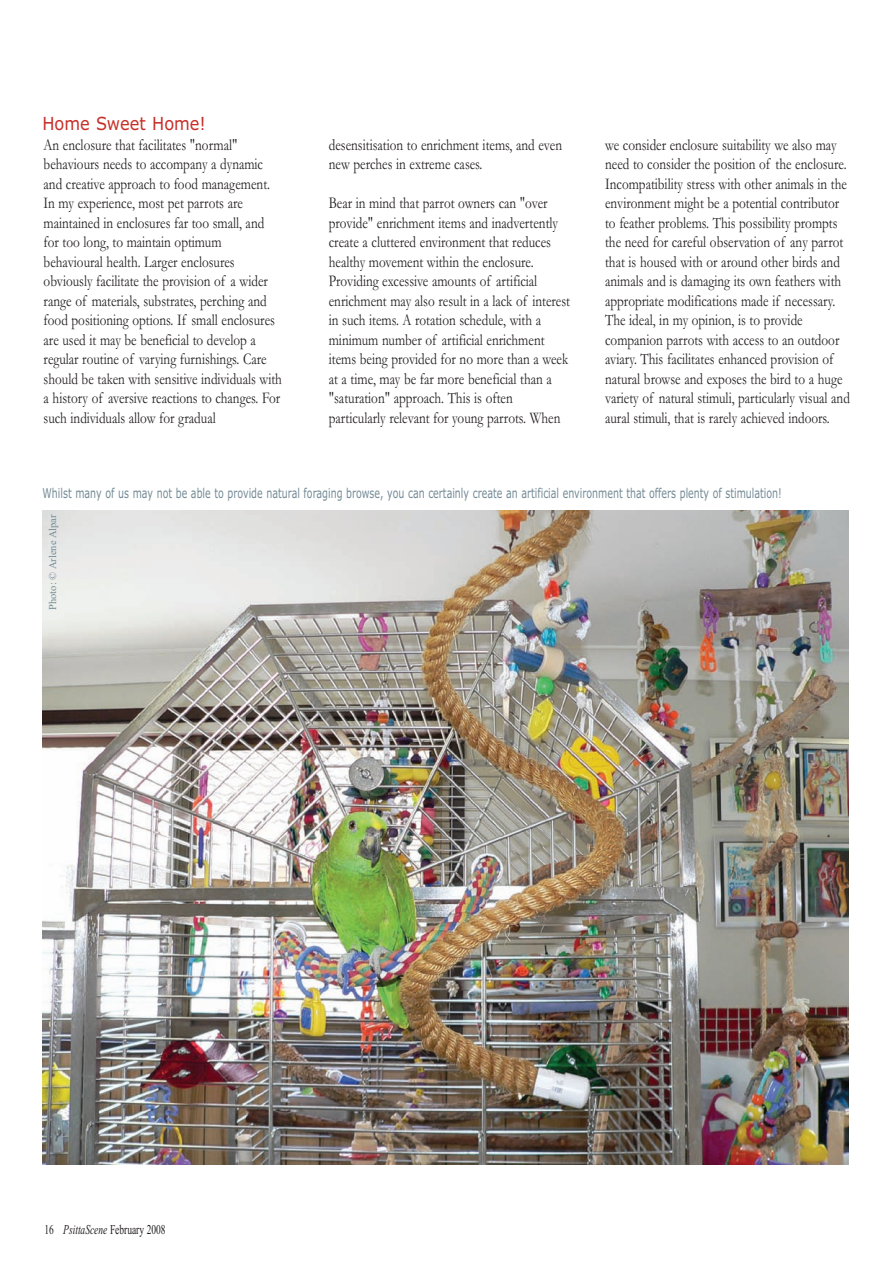
<style>
.page{position:relative;width:893px;height:1263px;background:#fff}
.page>*{position:absolute;margin:0;border:0;box-sizing:border-box;transform-origin:0 0}
.t1{font:18px "Verdana";color:#c62f28;scale:.9 1}
.t2{font:16.5px/19.5px "Garamond";color:#231f20;scale:.8 1}
.t3{font:13.5px "Verdana";color:#738a95;scale:.7 1}
.t4{font:13.5px "Times New Roman";color:#231f20;scale:.7 1}
.t5{font:10.5px "Times New Roman";color:#738a95}
.s1{font-style:italic}
</style>
<div class="page">
<img style="left:43px;top:510px;width:806px;height:654px">
<p class="t1" style="left:42px;top:113px;width:183px">Home Sweet Home!</p>
<p class="t2" style="left:44px;top:134px;width:299px">An enclosure that facilitates "normal" behaviours needs to accompany a dynamic and creative approach to food management.<br>In my experience, most pet parrots are maintained in enclosures far too small, and for too long, to maintain optimum behavioural health. Larger enclosures obviously facilitate the provision of a wider range of materials, substrates, perching and food positioning options. If small enclosures are used it may be beneficial to develop a regular routine of varying furnishings. Care should be taken with sensitive individuals with a history of aversive reactions to changes. For such individuals allow for gradual</p>
<p class="t2" style="left:329px;top:134px;width:293px">desensitisation to enrichment items, and even new perches in extreme cases.</p>
<p class="t2" style="left:329px;top:193px;width:303px">Bear in mind that parrot owners can "over provide" enrichment items and inadvertently create a cluttered environment that reduces healthy movement within the enclosure.<br>Providing excessive amounts of artificial enrichment may also result in a lack of interest in such items. A rotation schedule, with a minimum number of artificial enrichment items being provided for no more than a week at a time, may be far more beneficial than a "saturation" approach. This is often particularly relevant for young parrots. When</p>
<p class="t2" style="left:605px;top:134px;width:308px">we consider enclosure suitability we also may need to consider the position of the enclosure.<br>Incompatibility stress with other animals in the environment might be a potential contributor to feather problems. This possibility prompts the need for careful observation of any parrot that is housed with or around other birds and animals and is damaging its own feathers with appropriate modifications made if necessary.<br>The ideal, in my opinion, is to provide companion parrots with access to an outdoor aviary. This facilitates enhanced provision of natural browse and exposes the bird to a huge variety of natural stimuli, particularly visual and aural stimuli, that is rarely achieved indoors.</p>
<p class="t3" style="left:43px;top:485px;width:1058px">Whilst many of us may not be able to provide natural foraging browse, you can certainly create an artificial environment that offers plenty of stimulation!</p>
<p class="t5" style="left:46px;top:610px;width:97px;rotate:-90deg">Photo: © Arlene Alpar</p>
<p class="t4" style="left:44px;top:1221px;width:175px">16 <span class="s1">PsittaScene</span> February 2008</p>
</div>
